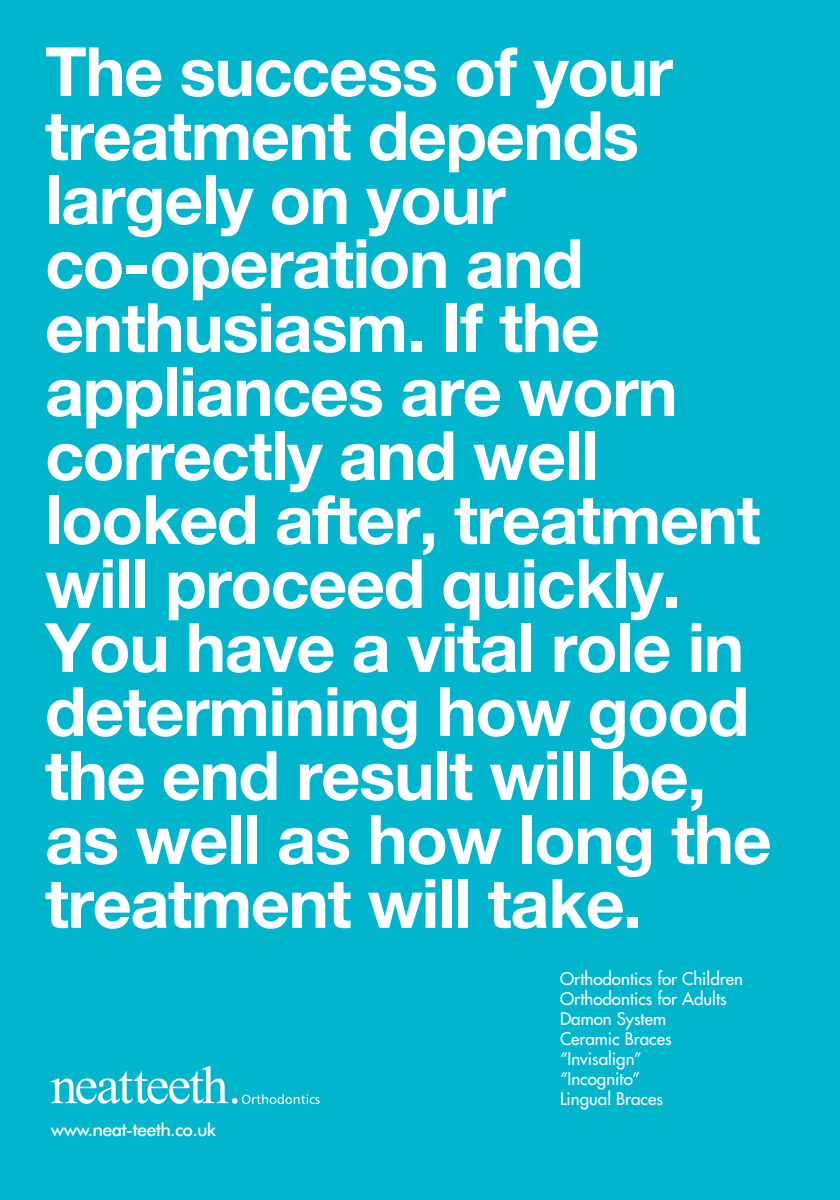
<style>
.page{position:relative;width:840px;height:1200px;background:#00b5cc}
.page>*{position:absolute;margin:0;border:0;box-sizing:border-box;transform-origin:0 0}
.t1{font:700 68px/64px "Helvetica Neue LT Pro";letter-spacing:-.02em;color:#fff}
.t2{font:500 18px "Futura BT";letter-spacing:-.04em;color:#fff}
.t3{font:500 17px/20px "Futura Std";color:#fff}
</style>
<div class="page">
<svg style="left:51px;top:1066px;width:269px;height:38px"></svg>
<p class="t1" style="left:45px;top:38px;width:728px">The success of your treatment depends largely on your co-operation and enthusiasm. If the appliances are worn correctly and well looked after, treatment will proceed quickly.<br>You have a vital role in determining how good the end result will be, as well as how long the treatment will take.</p>
<p class="t2" style="left:51px;top:1119px;width:167px">www.neat-teeth.co.uk</p>
<p class="t3" style="left:560px;top:968px;width:184px">Orthodontics for Children<br>Orthodontics for Adults<br>Damon System<br>Ceramic Braces “Invisalign”<br>“Incognito”<br>Lingual Braces</p>
</div>
